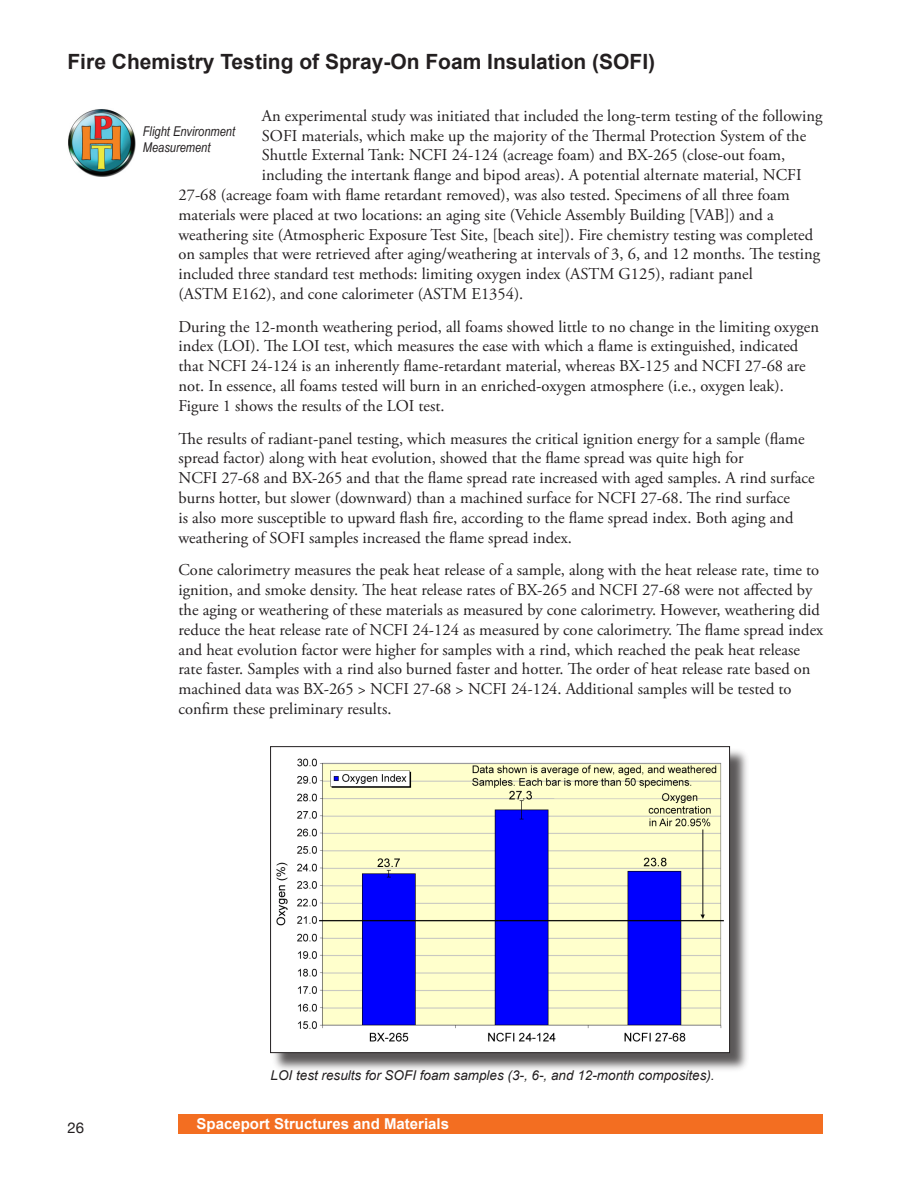
<style>
.page{position:relative;width:918px;height:1188px;background:#fff}
.page>*{position:absolute;margin:0;border:0;box-sizing:border-box;transform-origin:0 0}
.Body_Title{font:700 21px "Arial";color:#231f20}
.Body_Paragraph_style{font:16.5px/19.8px "Adobe Garamond Pro";color:#231f20}
.t1{font:700 15px "Arial";color:#fff}
.t2{font:15px "Helvetica Neue";color:#231f20}
.Figure_Caption_Style{font:italic 13.5px "Arial";color:#231f20}
.Figure_captions{font:italic 13.5px/16.2px "Arial Narrow";color:#231f20}
</style>
<div class="page">
<div style="left:178px;top:1114px;width:646px;height:20px;background:#f36e21"></div>
<img style="left:68px;top:109px;width:67px;height:68px">
<div style="left:272px;top:748px;width:477px;height:325px;background:#231f20;opacity:.75"></div>
<img style="left:272px;top:748px;width:456px;height:303px">
<div style="left:270px;top:746px;width:460px;height:307px;border:1px solid #231f20"></div>
<p class="Body_Title" style="left:68px;top:50px;width:589px">Fire Chemistry Testing of Spray-On Foam Insulation (SOFI)</p>
<p class="Body_Paragraph_style" style="left:262px;top:106px;width:562px">An experimental study was initiated that included the long-term testing of the following</p>
<p class="Body_Paragraph_style" style="left:262px;top:126px;width:546px">SOFI materials, which make up the majority of the Thermal Protection System of the</p>
<p class="Body_Paragraph_style" style="left:262px;top:146px;width:525px">Shuttle External Tank: NCFI 24-124 (acreage foam) and BX-265 (close-out foam,</p>
<p class="Body_Paragraph_style" style="left:262px;top:166px;width:541px">including the intertank flange and bipod areas). A potential alternate material, NCFI</p>
<p class="Body_Paragraph_style" style="left:178px;top:185px;width:613px">27-68 (acreage foam with flame retardant removed), was also tested. Specimens of all three foam</p>
<p class="Body_Paragraph_style" style="left:178px;top:205px;width:597px">materials were placed at two locations: an aging site (Vehicle Assembly Building [VAB]) and a</p>
<p class="Body_Paragraph_style" style="left:178px;top:225px;width:636px">weathering site (Atmospheric Exposure Test Site, [beach site]). Fire chemistry testing was completed</p>
<p class="Body_Paragraph_style" style="left:178px;top:245px;width:643px">on samples that were retrieved after aging/weathering at intervals of 3, 6, and 12 months. The testing</p>
<p class="Body_Paragraph_style" style="left:178px;top:265px;width:576px">included three standard test methods: limiting oxygen index (ASTM G125), radiant panel</p>
<p class="Body_Paragraph_style" style="left:178px;top:284px;width:346px">(ASTM E162), and cone calorimeter (ASTM E1354).</p>
<p class="Body_Paragraph_style" style="left:178px;top:317px;width:642px">During the 12-month weathering period, all foams showed little to no change in the limiting oxygen index (LOI). The LOI test, which measures the ease with which a flame is extinguished, indicated that NCFI 24-124 is an inherently flame-retardant material, whereas BX-125 and NCFI 27-68 are not. In essence, all foams tested will burn in an enriched-oxygen atmosphere (i.e., oxygen leak).<br>Figure 1 shows the results of the LOI test.</p>
<p class="Body_Paragraph_style" style="left:178px;top:429px;width:638px">The results of radiant-panel testing, which measures the critical ignition energy for a sample (flame spread factor) along with heat evolution, showed that the flame spread was quite high for<br>NCFI 27-68 and BX-265 and that the flame spread rate increased with aged samples. A rind surface burns hotter, but slower (downward) than a machined surface for NCFI 27-68. The rind surface<br>is also more susceptible to upward flash fire, according to the flame spread index. Both aging and weathering of SOFI samples increased the flame spread index.</p>
<p class="Body_Paragraph_style" style="left:178px;top:561px;width:646px">Cone calorimetry measures the peak heat release of a sample, along with the heat release rate, time to ignition, and smoke density. The heat release rates of BX-265 and NCFI 27-68 were not affected by the aging or weathering of these materials as measured by cone calorimetry. However, weathering did reduce the heat release rate of NCFI 24-124 as measured by cone calorimetry. The flame spread index and heat evolution factor were higher for samples with a rind, which reached the peak heat release rate faster. Samples with a rind also burned faster and hotter. The order of heat release rate based on machined data was BX-265 &gt; NCFI 27-68 &gt; NCFI 24-124. Additional samples will be tested to confirm these preliminary results.</p>
<p class="Figure_captions" style="left:143px;top:123px;width:94px">Flight Environment<br>Measurement</p>
<p class="Figure_Caption_Style" style="left:271px;top:1068px;width:446px">LOI test results for SOFI foam samples (3-, 6-, and 12-month composites).</p>
<p class="t2" style="left:68px;top:1118px;width:9px">26</p>
<p class="t1" style="left:196px;top:1116px;width:254px">Spaceport Structures and Materials</p>
</div>
